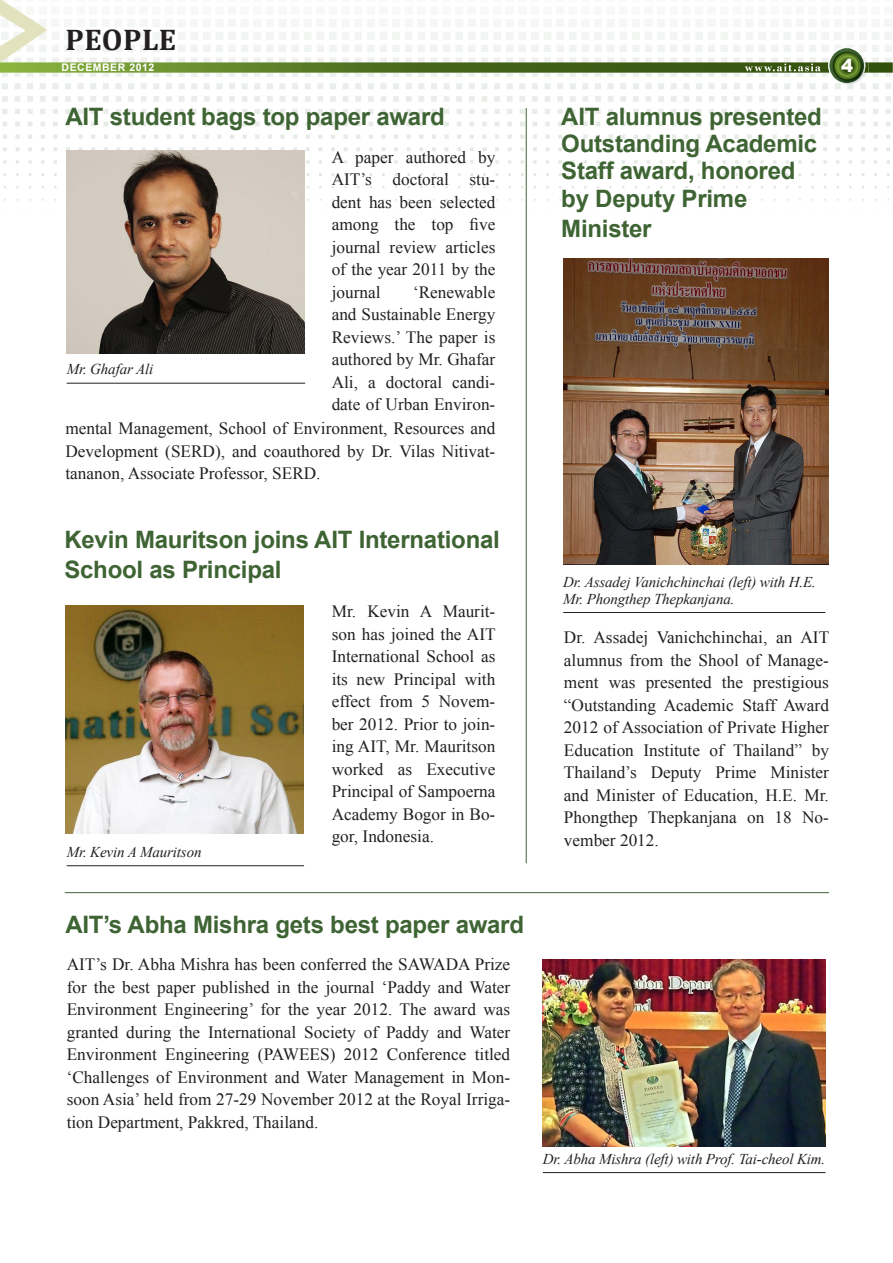
<style>
.page{position:relative;width:893px;height:1263px;background:#fff}
.page>*{position:absolute;margin:0;border:0;box-sizing:border-box;transform-origin:0 0}
.t1{font:700 30px "Cambria";letter-spacing:.015em;color:#231f20}
.t2{font:700 24px/27px "Arial";letter-spacing:-.01em;color:#3f6433}
.t3{font:900 18px "Arial";color:#fff}
.body{font:17.25px/22.5px "Times New Roman";color:#231f20;text-align:justify}
.t4{font:italic 15px/16.5px "Times New Roman";letter-spacing:-.01em;color:#231f20}
.t5{font:700 10.5px "Arial";letter-spacing:.05em;color:#fff}
</style>
<div class="page">
<svg style="left:4px;top:186px;width:885px;height:15px"></svg>
<img style="left:835px;top:84px;width:31px;height:3px">
<svg style="left:0;top:0;width:893px;height:84px"></svg>
<hr style="left:67px;top:865px;width:237px;height:1px;background:#231f20">
<hr style="left:563px;top:612px;width:262px;height:1px;background:#231f20">
<hr style="left:65px;top:892px;width:764px;height:1px;background:#3f6433">
<hr style="left:67px;top:383px;width:238px;height:1px;background:#231f20">
<hr style="left:526px;top:108px;width:1px;height:755px;background:#3f6433">
<img style="left:543px;top:959px;width:282px;height:188px">
<img style="left:66px;top:151px;width:238px;height:203px">
<img style="left:66px;top:605px;width:238px;height:228px">
<img style="left:563px;top:259px;width:265px;height:305px">
<hr style="left:543px;top:1172px;width:282px;height:1px;background:#231f20">
<p class="t1" style="left:65px;top:19px;width:112px">PEOPLE</p>
<p class="t5" style="left:62px;top:61px;width:94px">DECEMBER 2012</p>
<p class="t3" style="left:841px;top:52px;width:14px">4</p>
<p class="t2" style="left:65px;top:104px;width:381px">AIT student bags top paper award</p>
<p class="body" style="left:332px;top:145px;width:165px">A paper authored by AIT’s doctoral stu&shy;dent has been selected among the top five journal review articles of the year 2011 by the journal</p>
<p class="body" style="left:332px;top:280px;width:165px;text-indent:81px">‘Renewable and Sustainable Energy Reviews.’ The paper is authored by Mr. Ghafar Ali, a doctoral candi&shy;date of Urban Environ-</p>
<p class="body" style="left:65px;top:417px;width:431px">mental Management, School of Environment, Resources and Development (SERD), and coauthored by Dr. Vilas Nitivat&shy;tananon, Associate Professor, SERD.</p>
<p class="t4" style="left:67px;top:361px;width:88px">Mr. Ghafar Ali</p>
<p class="t2" style="left:64px;top:525px;width:437px;line-height:30px">Kevin Mauritson joins AIT International<br>School as Principal</p>
<p class="body" style="left:332px;top:600px;width:165px">Mr. Kevin A Maurit&shy;son has joined the AIT International School as its new Principal with effect from 5 Novem&shy;ber 2012. Prior to join&shy;ing AIT, Mr. Mauritson worked as Executive Principal of Sampoerna Academy Bogor in Bo&shy;gor, Indonesia.</p>
<p class="t4" style="left:67px;top:843px;width:136px">Mr. Kevin A Mauritson</p>
<p class="t2" style="left:561px;top:104px;width:262px">AIT alumnus presented<br>Outstanding Academic<br>Staff award, honored by Deputy Prime</p>
<p class="t2" style="left:561px;top:215px;width:92px">Minister</p>
<p class="t4" style="left:563px;top:574px;width:254px">Dr. Assadej Vanichchinchai (left) with H.E.<br>Mr. Phongthep Thepkanjana.</p>
<p class="body" style="left:564px;top:626px;width:267px">Dr. Assadej Vanichchinchai, an AIT alumnus from the Shool of Manage&shy;ment was presented the prestigious “Outstanding Academic Staff Award 2012 of Association of Private Higher Education Institute of Thailand” by Thailand’s Deputy Prime Minister and Minister of Education, H.E. Mr.<br>Phongthep Thepkanjana on 18 No&shy;vember 2012.</p>
<p class="t2" style="left:65px;top:911px;width:460px">AIT’s Abha Mishra gets best paper award</p>
<p class="body" style="left:67px;top:953px;width:445px">AIT’s Dr. Abha Mishra has been conferred the SAWADA Prize for the best paper published in the journal ‘Paddy and Water Environment Engineering’ for the year 2012. The award was granted during the International Society of Paddy and Water Environment Engineering (PAWEES) 2012 Conference titled ‘Challenges of Environment and Water Management in Mon&shy;soon Asia’ held from 27-29 November 2012 at the Royal Irriga&shy;tion Department, Pakkred, Thailand.</p>
<p class="t4" style="left:543px;top:1150px;width:284px">Dr. Abha Mishra (left) with Prof. Tai-cheol Kim.</p>
</div>
